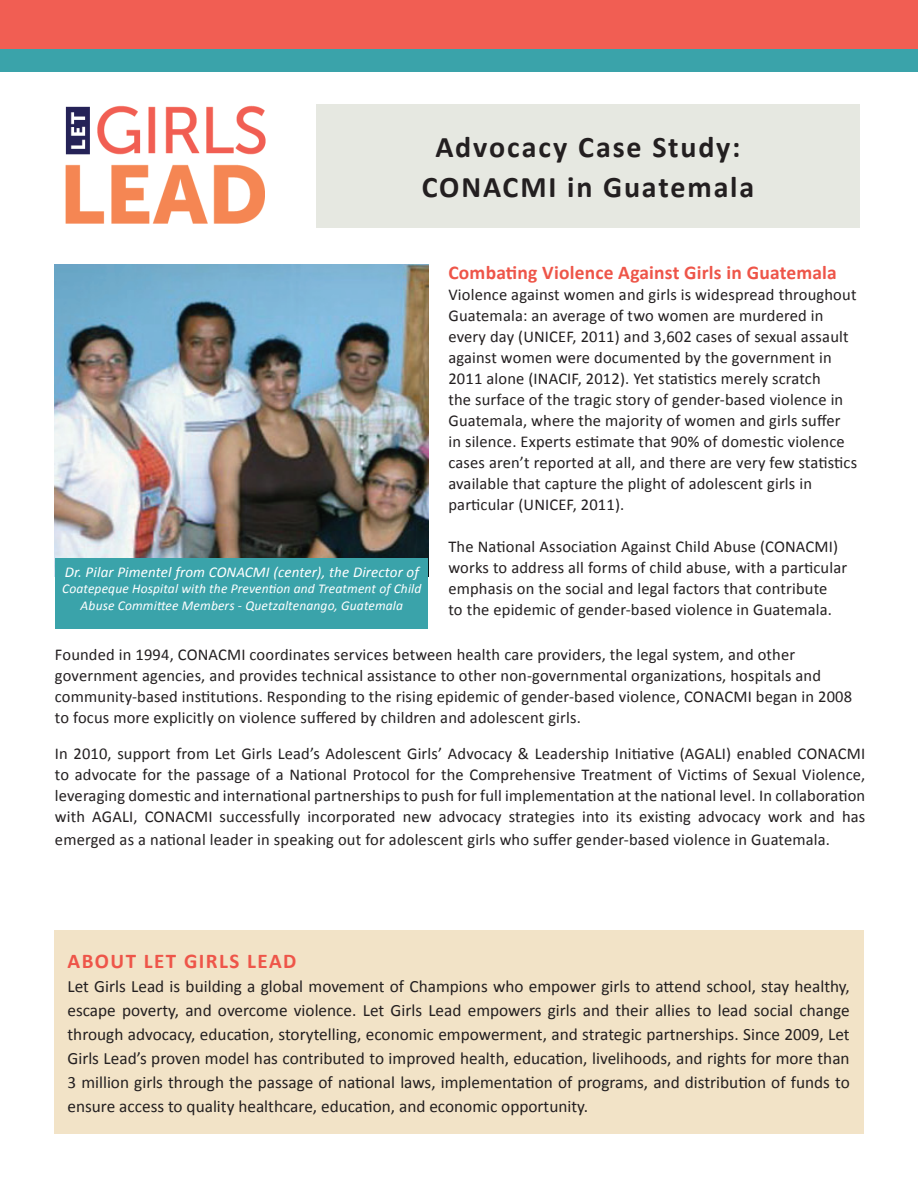
<style>
.page{position:relative;width:918px;height:1188px;background:#fff}
.page>*{position:absolute;margin:0;border:0;box-sizing:border-box;transform-origin:0 0}
.t1{font:700 30px/39.3px "Calibri";letter-spacing:.06em;color:#231f20;text-align:center}
.t2{font:700 21px "Calibri";letter-spacing:.07em;color:#ee5549}
.t3{font:700 19.5px "Calibri";letter-spacing:.01em;color:#ee5549}
.t4{font:17.25px/24px "Calibri";color:#231f20;text-align:justify}
.t5{font:16.5px/21px "Calibri";letter-spacing:.01em;color:#231f20}
.t6{font:italic 15px "Calibri";letter-spacing:.01em;color:#fff}
.t7{font:italic 13.5px/16.5px "Calibri";letter-spacing:.01em;color:#fff;text-align:center}
</style>
<div class="page">
<img style="left:54px;top:265px;width:374px;height:311px">
<div style="left:56px;top:559px;width:372px;height:70px;background:#3aa3aa"></div>
<div style="left:316px;top:104px;width:544px;height:123px;background:#e6e8e1"></div>
<div style="left:54px;top:930px;width:809px;height:204px;background:#f2e3c7"></div>
<img style="left:65px;top:105px;width:201px;height:119px">
<div style="left:0;top:0;width:918px;height:61px;background:#f15e53"></div>
<div style="left:0;top:49px;width:918px;height:23px;background:#3aa3aa"></div>
<h1 class="t1" style="left:422px;top:126px;width:334px">Advocacy Case Study:<br>CONACMI in Guatemala</h1>
<p class="t6" style="left:65px;top:562px;width:356px">Dr. Pilar Pimentel from CONACMI (center), the Director of</p>
<p class="t7" style="left:62px;top:580px;width:361px">Coatepeque Hospital with the Prevention and treatment of Child<br>Abuse Committee Members - Quetzaltenango, Guatemala</p>
<p class="t3" style="left:448px;top:261px;width:390px">Combating Violence Against Girls in Guatemala</p>
<p class="t5" style="left:448px;top:284px;width:410px">Violence against women and girls is widespread throughout Guatemala: an average of two women are murdered in every day (UNICEF, 2011) and 3,602 cases of sexual assault against women were documented by the government in 2011 alone (INACIF, 2012). Yet statistics merely scratch<br>the surface of the tragic story of gender-based violence in Guatemala, where the majority of women and girls suffer in silence. Experts estimate that 90% of domestic violence cases aren’t reported at all, and there are very few statistics available that capture the plight of adolescent girls in particular (UNICEF, 2011).</p>
<p class="t5" style="left:448px;top:536px;width:400px">The National Association Against Child Abuse (CONACMI) works to address all forms of child abuse, with a particular emphasis on the social and legal factors that contribute<br>to the epidemic of gender-based violence in Guatemala.</p>
<p class="t5" style="left:55px;top:643px;width:799px">Founded in 1994, CONACMI coordinates services between health care providers, the legal system, and other government agencies, and provides technical assistance to other non-governmental organizations, hospitals and community-based institutions. Responding to the rising epidemic of gender-based violence, CONACMI began in 2008 to focus more explicitly on violence suffered by children and adolescent girls.</p>
<p class="t5" style="left:55px;top:742px;width:812px;text-align:justify">In 2010, support from Let Girls Lead’s Adolescent Girls’ Advocacy &amp; Leadership Initiative (AGALI) enabled CONACMI to advocate for the passage of a National Protocol for the Comprehensive Treatment of Victims of Sexual Violence, leveraging domestic and international partnerships to push for full implementation at the national level. In collaboration with AGALI, CONACMI successfully incorporated new advocacy strategies into its existing advocacy work and has</p>
<p class="t5" style="left:55px;top:828px;width:777px">emerged as a national leader in speaking out for adolescent girls who suffer gender-based violence in Guatemala.</p>
<p class="t2" style="left:68px;top:948px;width:230px">ABOUT LET GIRLS LEAD</p>
<p class="t4" style="left:68px;top:974px;width:784px">Let Girls Lead is building a global movement of Champions who empower girls to attend school, stay healthy, escape poverty, and overcome violence. Let Girls Lead empowers girls and their allies to lead social change through advocacy, education, storytelling, economic empowerment, and strategic partnerships. Since 2009, Let Girls Lead’s proven model has contributed to improved health, education, livelihoods, and rights for more than 3 million girls through the passage of national laws, implementation of programs, and distribution of funds to ensure access to quality healthcare, education, and economic opportunity.</p>
</div>
